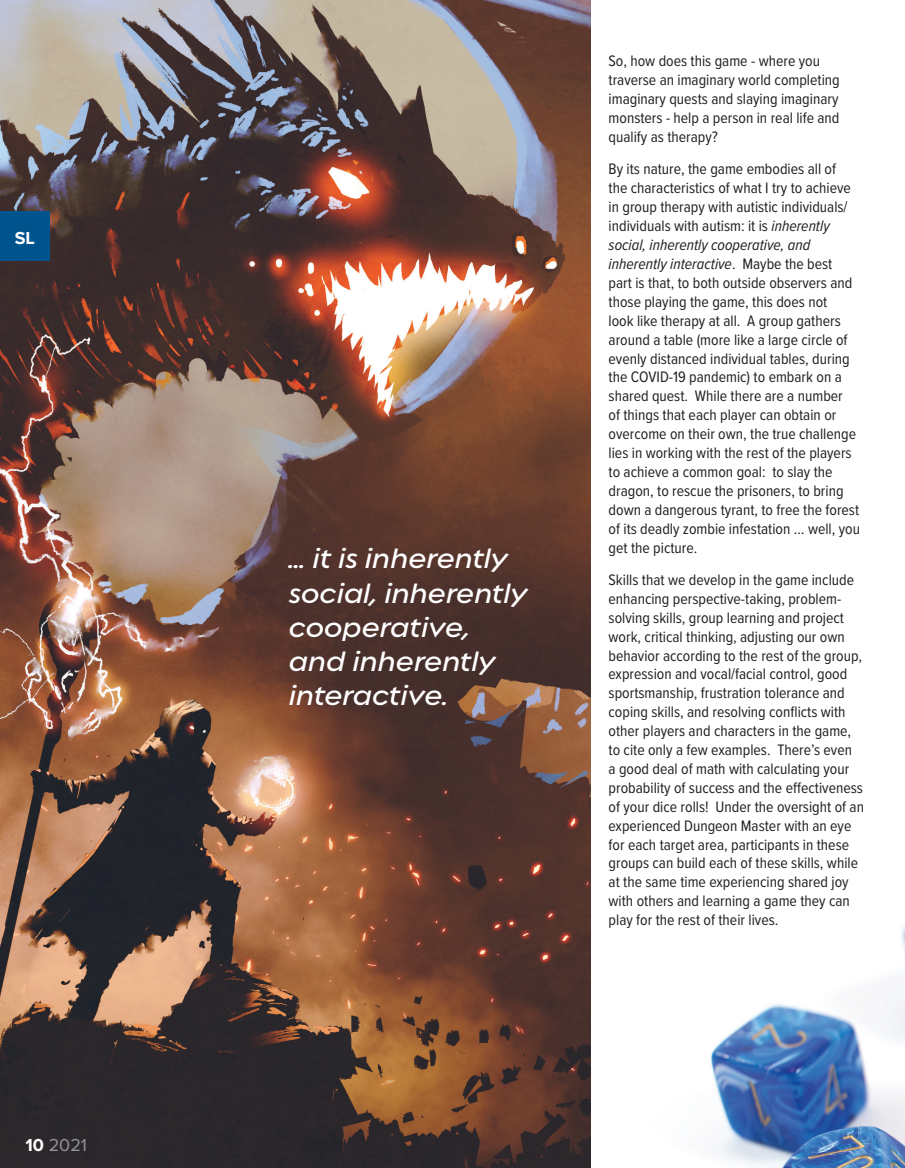
<style>
.page{position:relative;width:905px;height:1168px;background:#fff}
.page>*{position:absolute;margin:0;border:0;box-sizing:border-box;transform-origin:0 0}
.t1{font:italic 600 28.5px/34.2px "Regulator Nova";color:#fff}
.t2{font:18px "Proxima Nova";color:#939598}
.t3{font:700 18px "Proxima Nova";color:#fff}
.t4{font:15.75px/18.9px "Proxima Nova Cond";color:#231f20}
.s1{font-weight:700;color:#fff}
.s2{font-style:italic}
</style>
<div class="page">
<img style="left:0;top:0;width:590px;height:1168px">
<div style="left:0;top:212px;width:50px;height:49px;background:#00548e"></div>
<img style="left:710px;top:927px;width:194px;height:241px">
<p class="t3" style="left:15px;top:224px;width:22px">SL</p>
<p class="t2" style="left:26px;top:1131px;width:63px"><span class="s1">10</span> 2021</p>
<p class="t1" style="left:289px;top:542px;width:240px">… it is inherently social, inherently cooperative, and inherently interactive.</p>
<p class="t4" style="left:608px;top:51px;width:233px">So, how does this game - where you traverse an imaginary world completing imaginary quests and slaying imaginary monsters - help a person in real life and qualify as therapy?</p>
<p class="t4" style="left:608px;top:159px;width:253px">By its nature, the game embodies all of<br>the characteristics of what I try to achieve in group therapy with autistic individuals/ individuals with autism: it is <span class="s2">inherently social, inherently cooperative, and inherently interactive</span>. Maybe the best<br>part is that, to both outside observers and those playing the game, this does not<br>look like therapy at all. A group gathers around a table (more like a large circle of evenly distanced individual tables, during the COVID-19 pandemic) to embark on a shared quest. While there are a number<br>of things that each player can obtain or overcome on their own, the true challenge lies in working with the rest of the players to achieve a common goal: to slay the dragon, to rescue the prisoners, to bring down a dangerous tyrant, to free the forest of its deadly zombie infestation … well, you get the picture.</p>
<p class="t4" style="left:608px;top:570px;width:257px">Skills that we develop in the game include enhancing perspective-taking, problem&shy;solving skills, group learning and project work, critical thinking, adjusting our own behavior according to the rest of the group, expression and vocal/facial control, good sportsmanship, frustration tolerance and coping skills, and resolving conflicts with other players and characters in the game, to cite only a few examples. There’s even<br>a good deal of math with calculating your probability of success and the effectiveness of your dice rolls! Under the oversight of an experienced Dungeon Master with an eye for each target area, participants in these groups can build each of these skills, while at the same time experiencing shared joy with others and learning a game they can play for the rest of their lives.</p>
</div>
